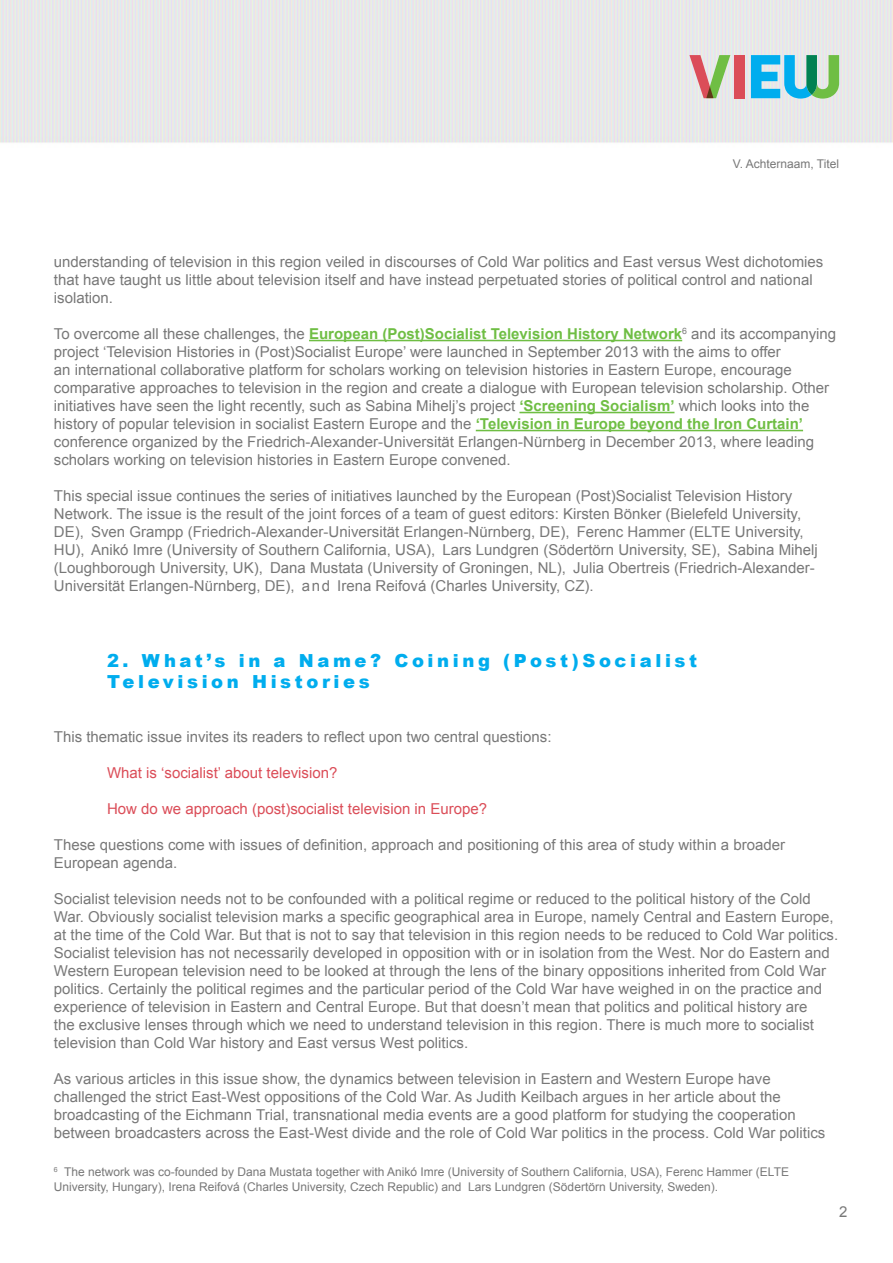
<style>
.page{position:relative;width:893px;height:1263px;background:#fff}
.page>*{position:absolute;margin:0;border:0;box-sizing:border-box;transform-origin:0 0}
.t1{font:900 18px/21.6px "Arial";letter-spacing:.2em;color:#00adee}
.t2{font:15px/18px "Arial";color:#787878}
.t3{font:15px "Arial";color:#db4d58}
.t4{font:12px/14.4px "Arial";color:#787878}
.s1{font-weight:700;color:#6fbe44}
</style>
<div class="page">
<hr style="left:309px;top:340px;width:373px;height:1px;background:#6fbe44">
<hr style="left:519px;top:412px;width:155px;height:1px;background:#6fbe44">
<hr style="left:476px;top:430px;width:327px;height:1px;background:#6fbe44">
<img style="left:0;top:0;width:893px;height:143px">
<div style="left:734px;top:55px;width:11px;height:43px;background:#db4d58"></div>
<svg style="left:751px;top:55px;width:88px;height:44px;background:#65c0c4"></svg>
<svg style="left:689px;top:55px;width:41px;height:43px;background:#c5b69d"></svg>
<p class="t4" style="left:733px;top:156px;width:108px">V. Achternaam, Titel</p>
<p class="t2" style="left:54px;top:253px;width:771px">understanding of television in this region veiled in discourses of Cold War politics and East versus West dichotomies that have taught us little about television itself and have instead perpetuated stories of political control and national isolation.</p>
<p class="t2" style="left:54px;top:325px;width:784px">To overcome all these challenges, the <span class="s1">European (Post)Socialist Television History Network</span><sup>6</sup> and its accompanying project ‘Television Histories in (Post)Socialist Europe’ were launched in September 2013 with the aims to offer<br>an international collaborative platform for scholars working on television histories in Eastern Europe, encourage comparative approaches to television in the region and create a dialogue with European television scholarship. Other initiatives have seen the light recently, such as Sabina Mihelj’s project <span class="s1">‘Screening Socialism’</span> which looks into the history of popular television in socialist Eastern Europe and the <span class="s1">‘Television in Europe beyond the Iron Curtain’ </span>conference organized by the Friedrich-Alexander-Universität Erlangen-Nürnberg in December 2013, where leading scholars working on television histories in Eastern Europe convened.</p>
<p class="t2" style="left:54px;top:487px;width:766px">This special issue continues the series of initiatives launched by the European (Post)Socialist Television History Network. The issue is the result of the joint forces of a team of guest editors: Kirsten Bönker (Bielefeld University, DE), Sven Grampp (Friedrich-Alexander-Universität Erlangen-Nürnberg, DE), Ferenc Hammer (ELTE University, HU), Anikó Imre (University of Southern California, USA), Lars Lundgren (Södertörn University, SE), Sabina Mihelj (Loughborough University, UK), Dana Mustata (University of Groningen, NL), Julia Obertreis (Friedrich-Alexander-Universität Erlangen-Nürnberg, DE), and Irena Reifová (Charles University, CZ).</p>
<p class="t1" style="left:107px;top:649px;width:592px">2. What’s in a Name? Coining (Post)Socialist<br>Television Histories</p>
<p class="t2" style="left:54px;top:728px;width:499px">This thematic issue invites its readers to reflect upon two central questions:</p>
<p class="t3" style="left:107px;top:763px;width:232px">What is ‘socialist’ about television?</p>
<p class="t3" style="left:107px;top:799px;width:382px">How do we approach (post)socialist television in Europe?</p>
<p class="t2" style="left:54px;top:836px;width:733px">These questions come with issues of definition, approach and positioning of this area of study within a broader<br>European agenda.</p>
<p class="t2" style="left:54px;top:890px;width:786px">Socialist television needs not to be confounded with a political regime or reduced to the political history of the Cold War. Obviously socialist television marks a specific geographical area in Europe, namely Central and Eastern Europe, at the time of the Cold War. But that is not to say that television in this region needs to be reduced to Cold War politics.<br>Socialist television has not necessarily developed in opposition with or in isolation from the West. Nor do Eastern and Western European television need to be looked at through the lens of the binary oppositions inherited from Cold War politics. Certainly the political regimes and the particular period of the Cold War have weighed in on the practice and experience of television in Eastern and Central Europe. But that doesn’t mean that politics and political history are<br>the exclusive lenses through which we need to understand television in this region. There is much more to socialist television than Cold War history and East versus West politics.</p>
<p class="t2" style="left:54px;top:1070px;width:773px">As various articles in this issue show, the dynamics between television in Eastern and Western Europe have challenged the strict East-West oppositions of the Cold War. As Judith Keilbach argues in her article about the broadcasting of the Eichmann Trial, transnational media events are a good platform for studying the cooperation between broadcasters across the East-West divide and the role of Cold War politics in the process. Cold War politics</p>
<p class="t4" style="left:54px;top:1165px;width:737px"><sup>6</sup> The network was co-founded by Dana Mustata together with Anikó Imre (University of Southern California, USA), Ferenc Hammer (ELTE<br>University, Hungary), Irena Reifová (Charles University, Czech Republic) and Lars Lundgren (Södertörn University, Sweden).</p>
<p class="t2" style="left:839px;top:1202px;width:10px">2</p>
</div>
